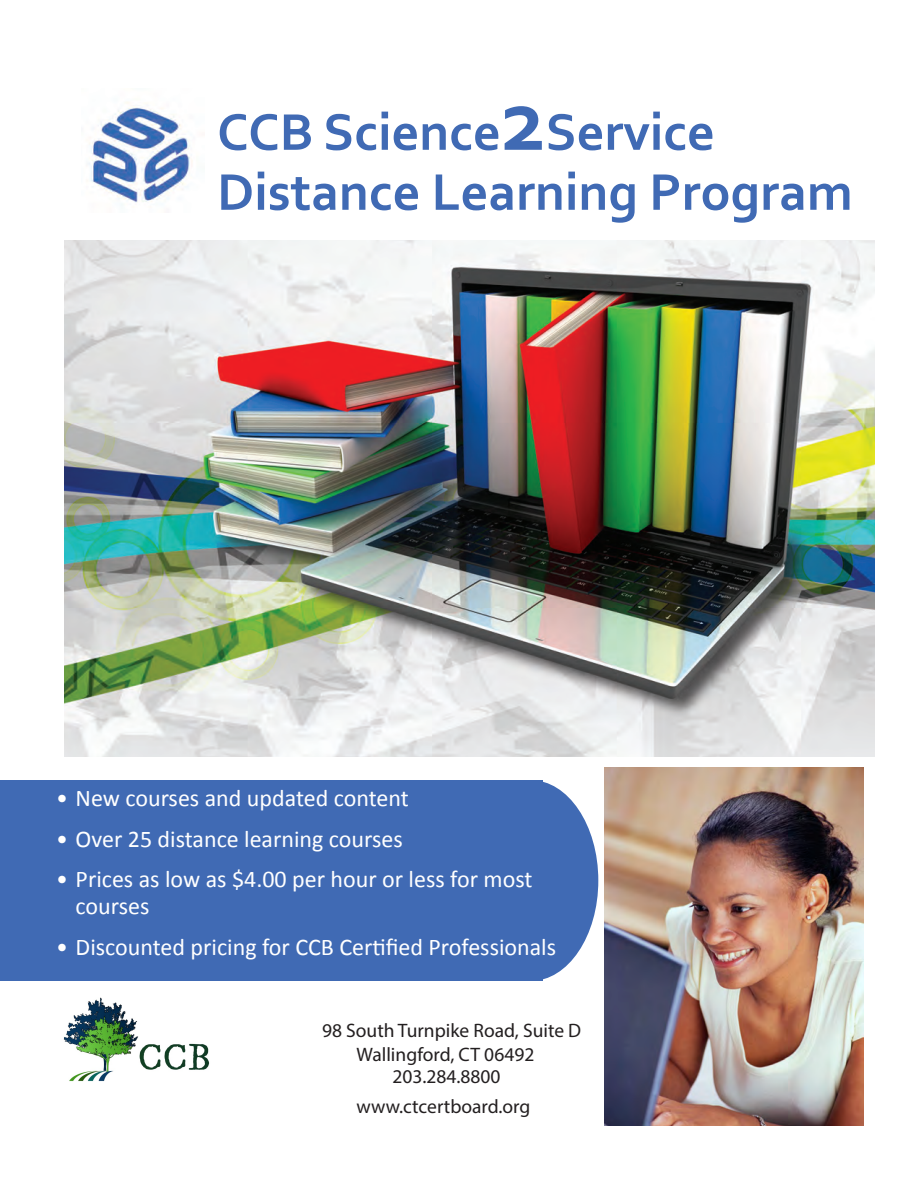
<style>
.page{position:relative;width:918px;height:1188px;background:#fff}
.page>*{position:absolute;margin:0;border:0;box-sizing:border-box;transform-origin:0 0}
.t1{font:700 54px "Corbel";color:#406ab4}
.t2{font:24px/27px "Calibri";color:#fff}
.t3{font:19.5px "Myriad Pro";color:#231f20}
.s1{font-size:90px}
</style>
<div class="page">
<div style="left:0;top:780px;width:543px;height:201px;background:#406ab4"></div>
<div style="left:463px;top:780px;width:135px;height:201px;background:#406ab4;border-radius:50%"></div>
<img style="left:65px;top:241px;width:810px;height:515px">
<img style="left:87px;top:102px;width:106px;height:104px">
<img style="left:605px;top:767px;width:258px;height:358px">
<img style="left:63px;top:997px;width:147px;height:85px">
<p class="t1" style="left:217px;top:98px;width:499px">CCB Science<span class="s1">2</span>Service</p>
<p class="t1" style="left:217px;top:158px;width:637px">Distance Learning Program</p>
<p class="t2" style="left:56px;top:784px;width:354px">• New courses and updated content</p>
<p class="t2" style="left:56px;top:824px;width:348px">• Over 25 distance learning courses</p>
<p class="t2" style="left:76px;top:865px;width:458px;text-indent:-19px">• Prices as low as $4.00 per hour or less for most courses</p>
<p class="t2" style="left:56px;top:932px;width:502px">• Discounted pricing for CCB Certified Professionals</p>
<p class="t3" style="left:322px;top:1018px;width:261px">98 South Turnpike Road, Suite D</p>
<p class="t3" style="left:357px;top:1042px;width:179px">Wallingford, CT 06492</p>
<p class="t3" style="left:393px;top:1065px;width:110px">203.284.8800</p>
<p class="t3" style="left:357px;top:1095px;width:175px">www.ctcertboard.org</p>
</div>
